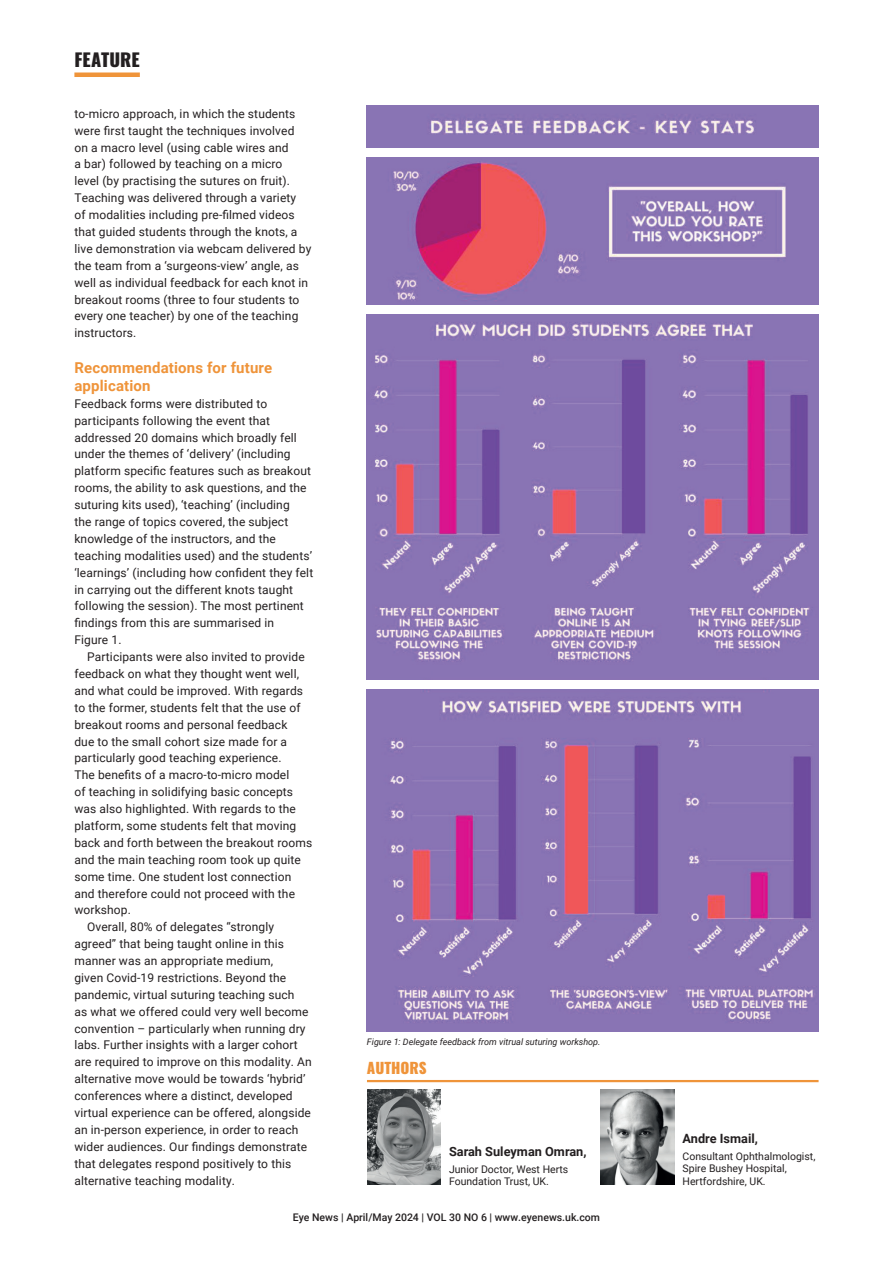
<style>
.page{position:relative;width:893px;height:1263px;background:#fff}
.page>*{position:absolute;margin:0;border:0;box-sizing:border-box;transform-origin:0 0}
.t1{font:800 18px "Oswald";letter-spacing:.005em;color:#231f20}
.t2{font:700 15px/18.3px "Roboto";letter-spacing:.01em;color:#ef943a}
.t3{font:800 15px "Oswald";color:#ef943a}
.t4{font:700 12.75px "Roboto";color:#231f20}
.t5{font:12px/17px "Roboto";letter-spacing:.01em;color:#231f20}
.t6{font:10.5px/12.6px "Roboto";color:#231f20}
.t7{font:500 10.5px "Roboto";color:#231f20}
.t8{font:italic 9px "Roboto";color:#231f20}
</style>
<div class="page">
<img style="left:367px;top:314px;width:452px;height:366px">
<img style="left:367px;top:689px;width:452px;height:342px">
<img style="left:367px;top:157px;width:452px;height:148px">
<img style="left:367px;top:105px;width:452px;height:43px">
<img style="left:367px;top:1089px;width:73px;height:96px">
<hr style="left:367px;top:1080px;width:452px;height:2px;background:#ef943a">
<img style="left:601px;top:1089px;width:73px;height:95px">
<div style="left:74px;top:72px;width:66px;height:5px;background:#ef943a"></div>
<h1 class="t1" style="left:74px;top:50px;width:67px">FEATURE</h1>
<p class="t5" style="left:74px;top:105px;width:239px">to-micro approach, in which the students were first taught the techniques involved<br>on a macro level (using cable wires and<br>a bar) followed by teaching on a micro<br>level (by practising the sutures on fruit).<br>Teaching was delivered through a variety<br>of modalities including pre-filmed videos that guided students through the knots, a live demonstration via webcam delivered by the team from a ‘surgeons-view’ angle, as well as individual feedback for each knot in breakout rooms (three to four students to every one teacher) by one of the teaching instructors.</p>
<p class="t2" style="left:74px;top:357px;width:199px">Recommendations for future application</p>
<p class="t5" style="left:74px;top:395px;width:240px">Feedback forms were distributed to participants following the event that addressed 20 domains which broadly fell under the themes of ‘delivery’ (including platform specific features such as breakout rooms, the ability to ask questions, and the suturing kits used), ‘teaching’ (including<br>the range of topics covered, the subject knowledge of the instructors, and the teaching modalities used) and the students’ ‘learnings’ (including how confident they felt in carrying out the different knots taught following the session). The most pertinent findings from this are summarised in<br>Figure 1.</p>
<p class="t5" style="left:87px;top:648px;width:219px">Participants were also invited to provide</p>
<p class="t5" style="left:74px;top:665px;width:226px">feedback on what they thought went well,</p>
<p class="t5" style="left:74px;top:682px;width:230px">and what could be improved. With regards</p>
<p class="t5" style="left:74px;top:698px;width:228px">to the former, students felt that the use of</p>
<p class="t5" style="left:74px;top:715px;width:214px">breakout rooms and personal feedback</p>
<p class="t5" style="left:74px;top:732px;width:214px">due to the small cohort size made for a</p>
<p class="t5" style="left:74px;top:749px;width:209px">particularly good teaching experience.</p>
<p class="t5" style="left:74px;top:766px;width:216px">The benefits of a macro-to-micro model</p>
<p class="t5" style="left:74px;top:783px;width:220px">of teaching in solidifying basic concepts</p>
<p class="t5" style="left:74px;top:800px;width:223px">was also highlighted. With regards to the</p>
<p class="t5" style="left:74px;top:817px;width:223px">platform, some students felt that moving</p>
<p class="t5" style="left:74px;top:834px;width:239px">back and forth between the breakout rooms</p>
<p class="t5" style="left:74px;top:850px;width:228px">and the main teaching room took up quite</p>
<p class="t5" style="left:74px;top:867px;width:218px">some time. One student lost connection</p>
<p class="t5" style="left:74px;top:884px;width:222px">and therefore could not proceed with the</p>
<p class="t5" style="left:74px;top:901px;width:58px">workshop.</p>
<p class="t5" style="left:87px;top:918px;width:188px">Overall, 80% of delegates “strongly</p>
<p class="t5" style="left:74px;top:935px;width:211px">agreed” that being taught online in this</p>
<p class="t5" style="left:74px;top:952px;width:200px">manner was an appropriate medium,</p>
<p class="t5" style="left:74px;top:969px;width:213px">given Covid-19 restrictions. Beyond the</p>
<p class="t5" style="left:74px;top:986px;width:222px">pandemic, virtual suturing teaching such</p>
<p class="t5" style="left:74px;top:1002px;width:236px">as what we offered could very well become</p>
<p class="t5" style="left:74px;top:1019px;width:233px">convention – particularly when running dry</p>
<p class="t5" style="left:74px;top:1036px;width:225px">labs. Further insights with a larger cohort</p>
<p class="t5" style="left:74px;top:1053px;width:239px">are required to improve on this modality. An</p>
<p class="t5" style="left:74px;top:1070px;width:233px">alternative move would be towards ‘hybrid’</p>
<p class="t5" style="left:74px;top:1087px;width:220px">conferences where a distinct, developed</p>
<p class="t5" style="left:74px;top:1104px;width:238px">virtual experience can be offered, alongside</p>
<p class="t5" style="left:74px;top:1121px;width:226px">an in-person experience, in order to reach</p>
<p class="t5" style="left:74px;top:1137px;width:234px">wider audiences. Our findings demonstrate</p>
<p class="t5" style="left:74px;top:1154px;width:218px">that delegates respond positively to this</p>
<p class="t5" style="left:74px;top:1171px;width:162px">alternative teaching modality.</p>
<p class="t8" style="left:367px;top:1035px;width:235px">Figure 1: Delegate feedback from vitrual suturing workshop.</p>
<p class="t3" style="left:367px;top:1060px;width:61px">AUTHORS</p>
<p class="t4" style="left:449px;top:1142px;width:139px">Sarah Suleyman Omran,</p>
<p class="t6" style="left:449px;top:1162px;width:121px">Junior Doctor, West Herts<br>Foundation Trust, UK.</p>
<p class="t7" style="left:293px;top:1210px;width:309px">Eye News | April/May 2024 | VOL 30 NO 6 | www.eyenews.uk.com</p>
<p class="t4" style="left:683px;top:1129px;width:77px">Andre Ismail,</p>
<p class="t6" style="left:683px;top:1149px;width:134px">Consultant Ophthalmologist,<br>Spire Bushey Hospital,<br>Hertfordshire, UK.</p>
</div>
